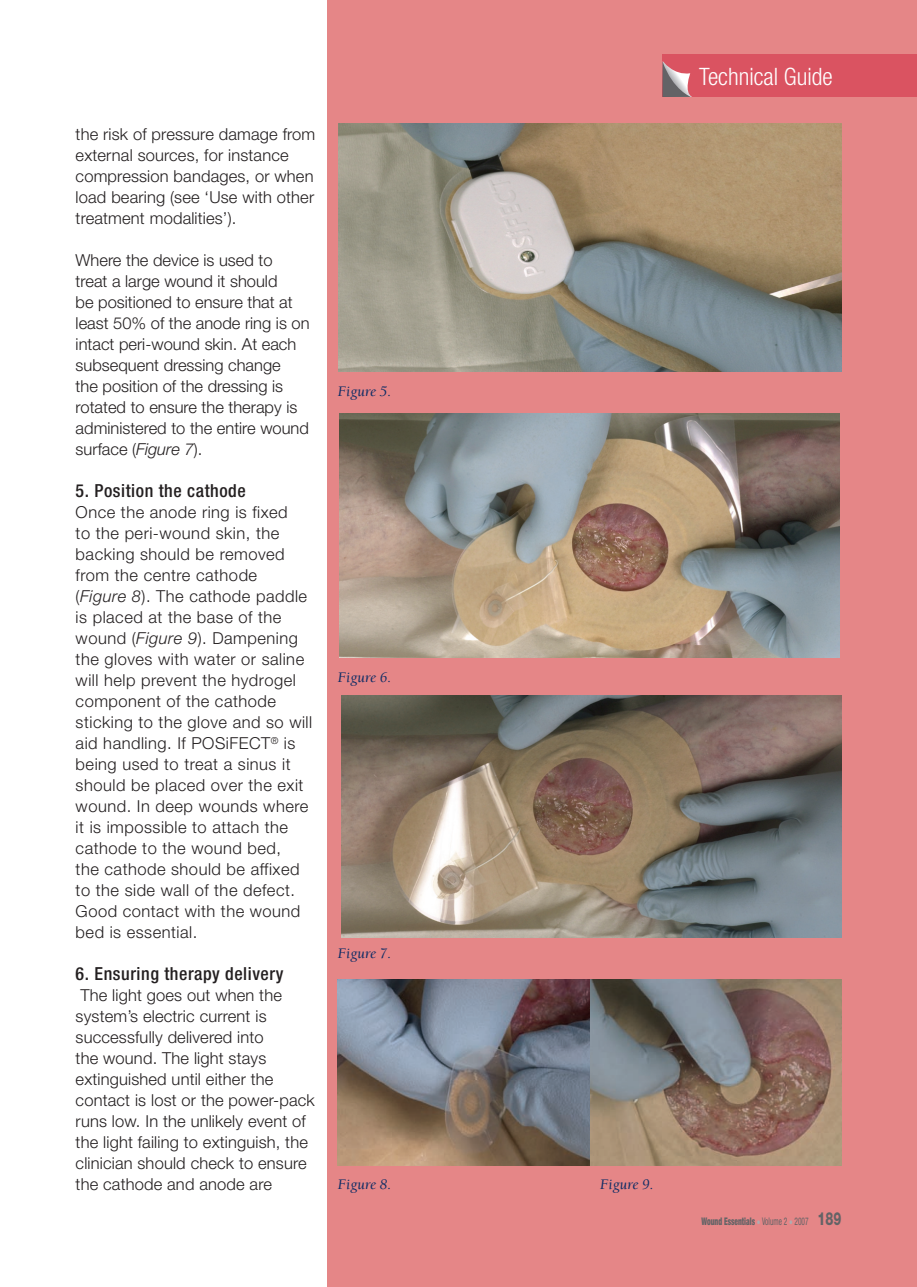
<style>
.page{position:relative;width:917px;height:1287px;background:#fff}
.page>*{position:absolute;margin:0;border:0;box-sizing:border-box;transform-origin:0 0}
.t1{font:300 condensed 24px "Helvetica Neue";color:#fff}
.t2{font:500 condensed 18px "Helvetica Neue";letter-spacing:.03em;color:#231f20}
.t3{font:300 16.5px/21px "Helvetica Neue";letter-spacing:.01em;color:#231f20}
.t4{font:300 16.5px/21px "Helvetica Neue";letter-spacing:.03em;color:#231f20}
.t5{font:italic 15px "Berkeley";color:#0f2d65}
.t6{font:900 condensed 10.5px "Helvetica Neue";color:#636366;scale:.7 1}
.s1{font-style:italic}
.s2{font-weight:400;color:#adaeb2}
.s3{font-weight:400}
.s4{font-weight:800;font-stretch:normal;font-size:18px}
</style>
<div class="page">
<div style="left:327px;top:0;width:590px;height:1287px;background:#e58687"></div>
<div style="left:662px;top:54px;width:255px;height:43px;background:#da5361"></div>
<svg style="left:662px;top:61px;width:30px;height:36px"></svg>
<img style="left:338px;top:124px;width:503px;height:247px">
<img style="left:339px;top:413px;width:500px;height:244px">
<img style="left:341px;top:695px;width:500px;height:242px">
<img style="left:338px;top:980px;width:503px;height:185px">
<p class="t3" style="left:76px;top:123px;width:241px">the risk of pressure damage from external sources, for instance compression bandages, or when load bearing (see ‘Use with other treatment modalities’).</p>
<p class="t3" style="left:76px;top:249px;width:235px">Where the device is used to<br>treat a large wound it should<br>be positioned to ensure that at least 50% of the anode ring is on intact peri-wound skin. At each subsequent dressing change<br>the position of the dressing is rotated to ensure the therapy is administered to the entire wound surface (<span class="s1">Figure 7</span>).</p>
<p class="t2" style="left:76px;top:480px;width:172px">5. Position the cathode</p>
<p class="t4" style="left:76px;top:501px;width:238px">Once the anode ring is fixed<br>to the peri-wound skin, the backing should be removed from the centre cathode<br>(<span class="s1">Figure 8</span>). The cathode paddle is placed at the base of the wound (<span class="s1">Figure 9</span>). Dampening the gloves with water or saline will help prevent the hydrogel component of the cathode sticking to the glove and so will aid handling. If POSiFECT<sup>®</sup> is being used to treat a sinus it should be placed over the exit wound. In deep wounds where it is impossible to attach the cathode to the wound bed,<br>the cathode should be affixed to the side wall of the defect.<br>Good contact with the wound bed is essential.</p>
<p class="t2" style="left:76px;top:963px;width:209px">6. Ensuring therapy delivery</p>
<p class="t3" style="left:76px;top:984px;width:241px">The light goes out when the system’s electric current is successfully delivered into<br>the wound. The light stays extinguished until either the contact is lost or the power-pack runs low. In the unlikely event of the light failing to extinguish, the clinician should check to ensure the cathode and anode are</p>
<p class="t5" style="left:338px;top:383px;width:55px">Figure 5.</p>
<p class="t5" style="left:338px;top:669px;width:55px">Figure 6.</p>
<p class="t5" style="left:338px;top:945px;width:55px">Figure 7.</p>
<p class="t5" style="left:338px;top:1176px;width:55px">Figure 8.</p>
<p class="t5" style="left:600px;top:1176px;width:55px">Figure 9.</p>
<h1 class="t1" style="left:699px;top:62px;width:135px">Technical Guide</h1>
<p class="t6" style="left:701px;top:1214px;width:201px">Wound Essentials <span class="s2">•</span> <span class="s3">Volume 2</span> <span class="s2">•</span> <span class="s3">2007</span> <span class="s4">189</span></p>
</div>
